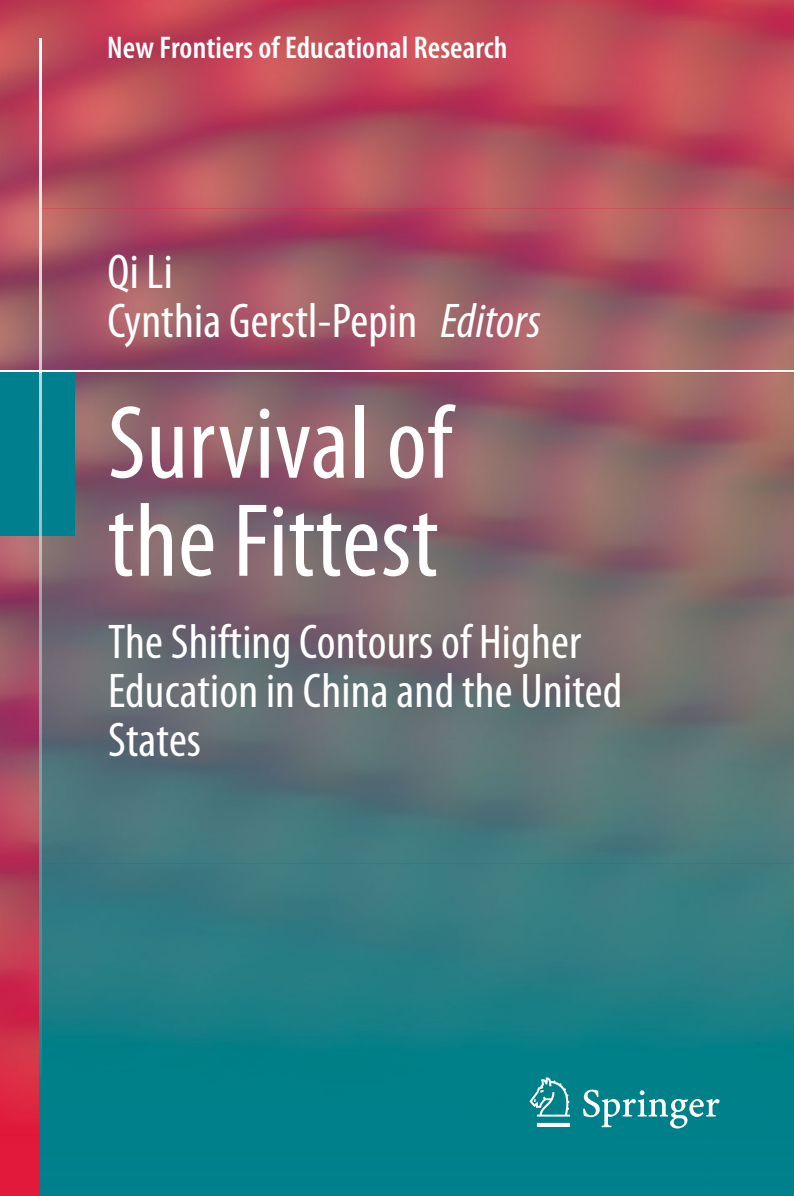
<style>
.page{position:relative;width:794px;height:1196px;background:#fff}
.page>*{position:absolute;margin:0;border:0;box-sizing:border-box;transform-origin:0 0}
.t1{font:condensed 105px/98px "Myriad Pro";letter-spacing:.005em;color:#fff}
.t2{font:condensed 49px/49px "Myriad Pro";letter-spacing:.005em;color:#fff}
.t3{font:600 condensed 31.5px "Myriad Pro";letter-spacing:.005em;color:#fff}
.s1{font-style:italic}
</style>
<div class="page">
<img style="left:0;top:536px;width:40px;height:659px">
<img style="left:40px;top:209px;width:754px;height:986px">
<img style="left:0;top:0;width:244px;height:245px">
<img style="left:243px;top:0;width:551px;height:209px">
<img style="left:0;top:245px;width:40px;height:125px">
<div style="left:0;top:372px;width:74px;height:164px;background:#007f8e"></div>
<hr style="left:0;top:370px;width:794px;height:2px;background:#fff">
<img style="left:40px;top:536px;width:1px;height:575px">
<img style="left:40px;top:38px;width:1px;height:332px">
<svg style="left:40px;top:372px;width:1px;height:164px"></svg>
<svg style="left:529px;top:1077px;width:190px;height:51px;background:#2d969e"></svg>
<p class="t3" style="left:107px;top:36px;width:402px">New Frontiers of Educational Research</p>
<p class="t2" style="left:107px;top:252px;width:435px">Qi Li<br>Cynthia Gerstl-Pepin <span class="s1">Editors</span></p>
<h1 class="t1" style="left:108px;top:403px;width:345px">Survival of the Fittest</h1>
<p class="t2" style="left:108px;top:622px;width:515px">The Shifting Contours of Higher<br>Education in China and the United<br>States</p>
</div>
